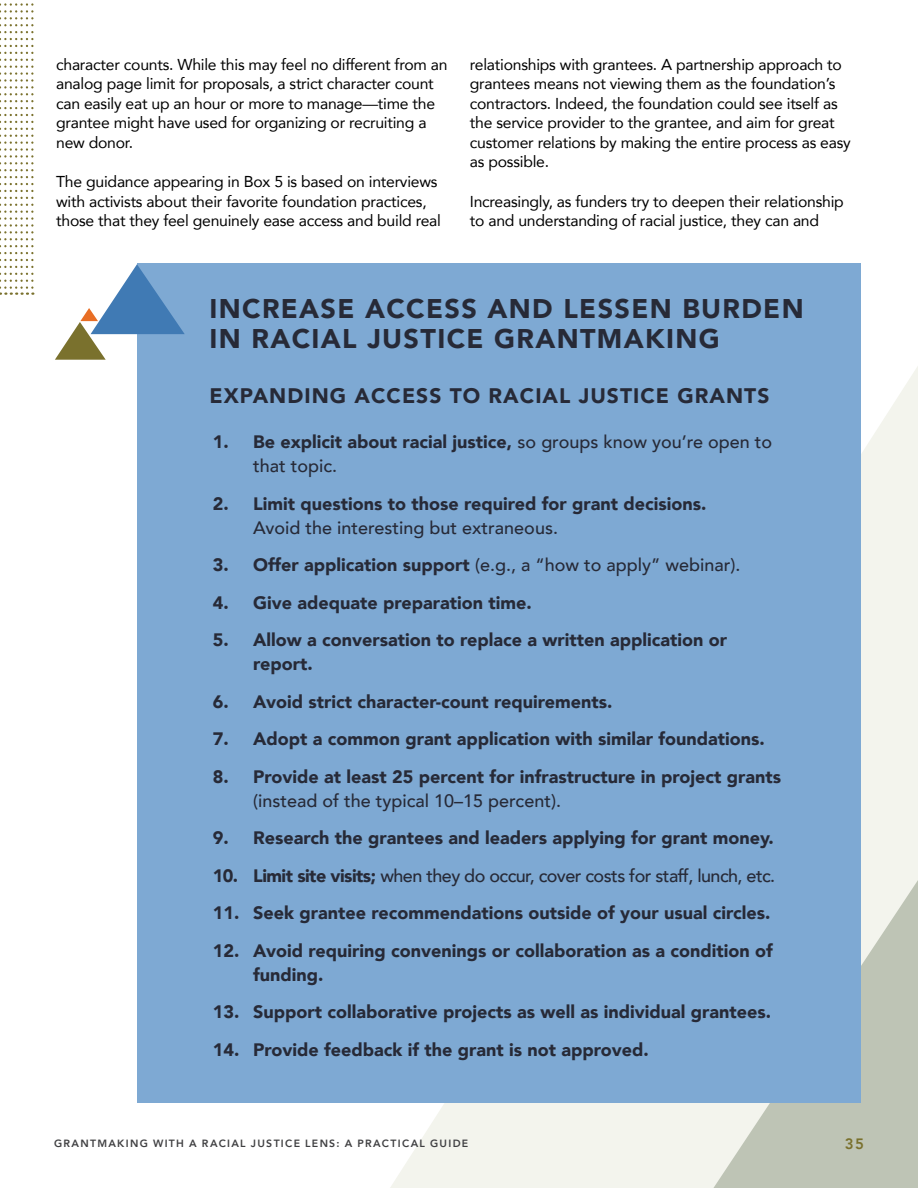
<style>
.page{position:relative;width:918px;height:1188px;background:#fff}
.page>*{position:absolute;margin:0;border:0;box-sizing:border-box;transform-origin:0 0}
.t1{font:900 27px/30px "Avenir";letter-spacing:.05em;color:#272a37}
.t2{font:900 21px "Avenir";letter-spacing:.05em;color:#272a37}
.t3{font:900 18px/24px "Avenir";color:#272a37}
.t4{font:500 18px/24px "Avenir";color:#272a37}
.t5{font:500 18px "Avenir";letter-spacing:-.03em;color:#272a37}
.t6{font:15.75px/19.5px "Avenir";letter-spacing:-.015em;color:#000}
.t7{font:800 15px "Avenir";color:#7a712d}
.t8{font:800 10.5px "Avenir";letter-spacing:.125em;color:#404042}
.s1{font-weight:900}
</style>
<div class="page">
<svg style="left:390px;top:366px;width:528px;height:822px;background:#f4f4ee"></svg>
<svg style="left:701px;top:858px;width:217px;height:330px;background:#c9cec1"></svg>
<svg style="left:0;top:3px;width:34px;height:292px"></svg>
<div style="left:137px;top:264px;width:724px;height:839px;background:#7ea9d3"></div>
<svg style="left:55px;top:264px;width:130px;height:96px"></svg>
<p class="t6" style="left:56px;top:54px;width:393px">character counts. While this may feel no different from an analog page limit for proposals, a strict character count can easily eat up an hour or more to manage—time the grantee might have used for organizing or recruiting a new donor.</p>
<p class="t6" style="left:56px;top:172px;width:386px">The guidance appearing in Box 5 is based on interviews with activists about their favorite foundation practices, those that they feel genuinely ease access and build real</p>
<p class="t6" style="left:470px;top:54px;width:382px">relationships with grantees. A partnership approach to grantees means not viewing them as the foundation’s contractors. Indeed, the foundation could see itself as the service provider to the grantee, and aim for great customer relations by making the entire process as easy as possible.</p>
<p class="t6" style="left:470px;top:191px;width:376px">Increasingly, as funders try to deepen their relationship to and understanding of racial justice, they can and</p>
<h1 class="t1" style="left:209px;top:293px;width:596px">INCREASE ACCESS AND LESSEN BURDEN<br>IN RACIAL JUSTICE GRANTMAKING</h1>
<h2 class="t2" style="left:209px;top:378px;width:561px">EXPANDING ACCESS TO RACIAL JUSTICE GRANTS</h2>
<p class="t4" style="left:253px;top:429px;width:520px;text-indent:-40px"><span class="s1">1. Be explicit about racial justice,</span> so groups know you’re open to that topic.</p>
<p class="t3" style="left:213px;top:491px;width:495px">2. Limit questions to those required for grant decisions.</p>
<p class="t4" style="left:253px;top:515px;width:304px">Avoid the interesting but extraneous.</p>
<p class="t4" style="left:213px;top:552px;width:529px"><span class="s1">3. Offer application support</span> (e.g., a “how to apply” webinar).</p>
<p class="t3" style="left:213px;top:590px;width:321px">4. Give adequate preparation time.</p>
<p class="t3" style="left:253px;top:628px;width:475px;text-indent:-40px">5. Allow a conversation to replace a written application or report.</p>
<p class="t3" style="left:213px;top:689px;width:401px">6. Avoid strict character-count requirements.</p>
<p class="t3" style="left:213px;top:727px;width:552px">7. Adopt a common grant application with similar foundations.</p>
<p class="t3" style="left:213px;top:764px;width:570px">8. Provide at least 25 percent for infrastructure in project grants</p>
<p class="t4" style="left:253px;top:788px;width:309px">(instead of the typical 10–15 percent).</p>
<p class="t3" style="left:213px;top:826px;width:563px">9. Research the grantees and leaders applying for grant money.</p>
<p class="t5" style="left:213px;top:860px;width:561px"><span class="s1">10. Limit site visits;</span> when they do occur, cover costs for staff, lunch, etc.</p>
<p class="t3" style="left:213px;top:901px;width:559px">11. Seek grantee recommendations outside of your usual circles.</p>
<p class="t3" style="left:253px;top:938px;width:521px;text-indent:-40px">12. Avoid requiring convenings or collaboration as a condition of funding.</p>
<p class="t3" style="left:213px;top:999px;width:558px">13. Support collaborative projects as well as individual grantees.</p>
<p class="t3" style="left:213px;top:1037px;width:436px">14. Provide feedback if the grant is not approved.</p>
<p class="t8" style="left:54px;top:1135px;width:416px">GRANTMAKING WITH A RACIAL JUSTICE LENS: A PRACTICAL GUIDE</p>
<p class="t7" style="left:845px;top:1132px;width:21px">35</p>
</div>
